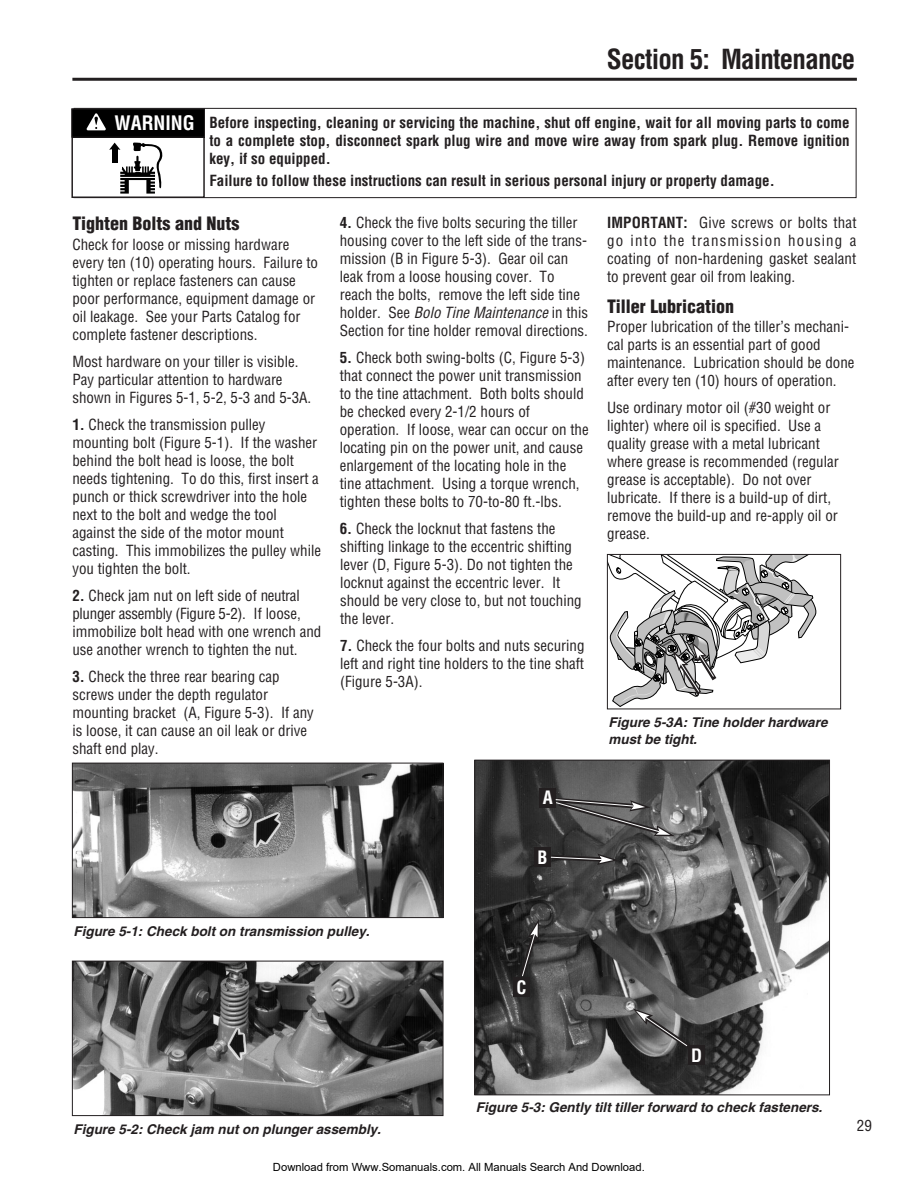
<style>
.page{position:relative;width:918px;height:1188px;background:#fff}
.page>*{position:absolute;margin:0;border:0;box-sizing:border-box;transform-origin:0 0}
.t1{font:700 condensed 27px "Helvetica";letter-spacing:-.03em;color:#231f20}
.t2{font:700 condensed 19.5px "Helvetica";color:#fff}
.t3{font:900 condensed 18px "Helvetica";color:#231f20}
.t4{font:700 condensed 18px "Helvetica";color:#fff}
.t5{font:condensed 15px/18px "Helvetica";color:#231f20}
.t6{font:700 condensed 15px/18px "Helvetica";color:#231f20;text-align:justify}
.t7{font:italic 700 13.5px/16.2px "Helvetica";color:#231f20}
.t8{font:11.25px "Arial";color:#000}
.s1{font-weight:700}
.s2{font-style:italic}
</style>
<div class="page">
<img style="left:74px;top:765px;width:367px;height:151px">
<div style="left:72px;top:763px;width:371px;height:155px;border:1px solid #231f20"></div>
<div style="left:607px;top:554px;width:234px;height:155px;border:1px solid #231f20"></div>
<img style="left:74px;top:963px;width:367px;height:151px">
<div style="left:72px;top:961px;width:371px;height:155px;border:1px solid #231f20"></div>
<img style="left:476px;top:762px;width:352px;height:331px">
<div style="left:474px;top:760px;width:356px;height:335px;border:1px solid #231f20"></div>
<div style="left:540px;top:788px;width:16px;height:19px;background:#231f20"></div>
<div style="left:534px;top:848px;width:17px;height:19px;background:#231f20"></div>
<div style="left:513px;top:978px;width:17px;height:19px;background:#231f20"></div>
<div style="left:688px;top:1046px;width:17px;height:19px;background:#231f20"></div>
<svg style="left:553px;top:795px;width:122px;height:42px;background:#5e5d5d"></svg>
<svg style="left:550px;top:853px;width:68px;height:12px"></svg>
<svg style="left:517px;top:919px;width:23px;height:63px"></svg>
<svg style="left:633px;top:1008px;width:62px;height:45px;background:#626262"></svg>
<svg style="left:607px;top:554px;width:210px;height:153px"></svg>
<hr style="left:72px;top:78px;width:785px;height:3px;background:#231f20">
<div style="left:74px;top:108px;width:782px;height:90px;border:1px solid #231f20"></div>
<div style="left:72px;top:109px;width:132px;height:88px;background:#fff"></div>
<div style="left:71px;top:108px;width:134px;height:90px;border:2px solid #231f20"></div>
<div style="left:72px;top:109px;width:132px;height:28px;background:#000"></div>
<svg style="left:87px;top:113px;width:76px;height:81px"></svg>
<div style="left:71px;top:109px;width:134px;height:29px;border:1px solid #231f20"></div>
<h1 class="t1" style="left:607px;top:49px;width:250px">Section 5: Maintenance</h1>
<h2 class="t2" style="left:115px;top:116px;width:82px">WARNING</h2>
<p class="t6" style="left:209px;top:114px;width:642px">Before inspecting, cleaning or servicing the machine, shut off engine, wait for all moving parts to come to a complete stop, disconnect spark plug wire and move wire away from spark plug. Remove ignition key, if so equipped.</p>
<p class="t6" style="left:209px;top:173px;width:567px">Failure to follow these instructions can result in serious personal injury or property damage.</p>
<p class="t3" style="left:72px;top:217px;width:169px">Tighten Bolts and Nuts</p>
<p class="t5" style="left:72px;top:236px;width:247px">Check for loose or missing hardware every ten (10) operating hours. Failure to tighten or replace fasteners can cause poor performance, equipment damage or oil leakage. See your Parts Catalog for complete fastener descriptions.</p>
<p class="t5" style="left:72px;top:353px;width:240px">Most hardware on your tiller is visible.<br>Pay particular attention to hardware shown in Figures 5-1, 5-2, 5-3 and 5-3A.</p>
<p class="t5" style="left:72px;top:416px;width:250px"><span class="s1">1.</span> Check the transmission pulley mounting bolt (Figure 5-1). If the washer behind the bolt head is loose, the bolt needs tightening. To do this, first insert a punch or thick screwdriver into the hole next to the bolt and wedge the tool against the side of the motor mount casting. This immobilizes the pulley while you tighten the bolt.</p>
<p class="t5" style="left:72px;top:587px;width:251px"><span class="s1">2.</span> Check jam nut on left side of neutral plunger assembly (Figure 5-2). If loose, immobilize bolt head with one wrench and use another wrench to tighten the nut.</p>
<p class="t5" style="left:72px;top:668px;width:243px"><span class="s1">3.</span> Check the three rear bearing cap screws under the depth regulator mounting bracket (A, Figure 5-3). If any is loose, it can cause an oil leak or drive shaft end play.</p>
<p class="t5" style="left:340px;top:215px;width:250px"><span class="s1">4.</span> Check the five bolts securing the tiller housing cover to the left side of the trans&shy;mission (B in Figure 5-3). Gear oil can leak from a loose housing cover. To reach the bolts, remove the left side tine holder. See <span class="s2">Bolo Tine Maintenance</span> in this Section for tine holder removal directions.</p>
<p class="t5" style="left:340px;top:350px;width:251px"><span class="s1">5.</span> Check both swing-bolts (C, Figure 5-3) that connect the power unit transmission to the tine attachment. Both bolts should be checked every 2-1/2 hours of operation. If loose, wear can occur on the locating pin on the power unit, and cause enlargement of the locating hole in the tine attachment. Using a torque wrench, tighten these bolts to 70-to-80 ft.-lbs.</p>
<p class="t5" style="left:340px;top:521px;width:243px"><span class="s1">6.</span> Check the locknut that fastens the shifting linkage to the eccentric shifting lever (D, Figure 5-3). Do not tighten the locknut against the eccentric lever. It should be very close to, but not touching the lever.</p>
<p class="t5" style="left:340px;top:638px;width:246px;text-align:justify"><span class="s1">7.</span> Check the four bolts and nuts securing left and right tine holders to the tine shaft (Figure 5-3A).</p>
<p class="t4" style="left:543px;top:791px;width:12px">A</p>
<p class="t4" style="left:538px;top:850px;width:12px">B</p>
<p class="t5" style="left:607px;top:215px;width:251px;text-align:justify"><span class="s1">IMPORTANT:</span> Give screws or bolts that go into the transmission housing a coating of non-hardening gasket sealant to prevent gear oil from leaking.</p>
<p class="t3" style="left:607px;top:299px;width:129px">Tiller Lubrication</p>
<p class="t5" style="left:607px;top:319px;width:249px">Proper lubrication of the tiller’s mechani&shy;cal parts is an essential part of good maintenance. Lubrication should be done after every ten (10) hours of operation.</p>
<p class="t5" style="left:607px;top:400px;width:233px">Use ordinary motor oil (#30 weight or lighter) where oil is specified. Use a quality grease with a metal lubricant where grease is recommended (regular grease is acceptable). Do not over lubricate. If there is a build-up of dirt, remove the build-up and re-apply oil or grease.</p>
<p class="t7" style="left:609px;top:716px;width:221px">Figure 5-3A: Tine holder hardware must be tight.</p>
<p class="t7" style="left:74px;top:925px;width:298px">Figure 5-1: Check bolt on transmission pulley.</p>
<p class="t4" style="left:517px;top:980px;width:12px">C</p>
<p class="t4" style="left:691px;top:1048px;width:12px">D</p>
<p class="t7" style="left:74px;top:1123px;width:309px">Figure 5-2: Check jam nut on plunger assembly.</p>
<p class="t7" style="left:476px;top:1100px;width:348px">Figure 5-3: Gently tilt tiller forward to check fasteners.</p>
<p class="t8" style="left:273px;top:1160px;width:373px">Download from Www.Somanuals.com. All Manuals Search And Download.</p>
<p class="t5" style="left:857px;top:1118px;width:16px">29</p>
</div>
